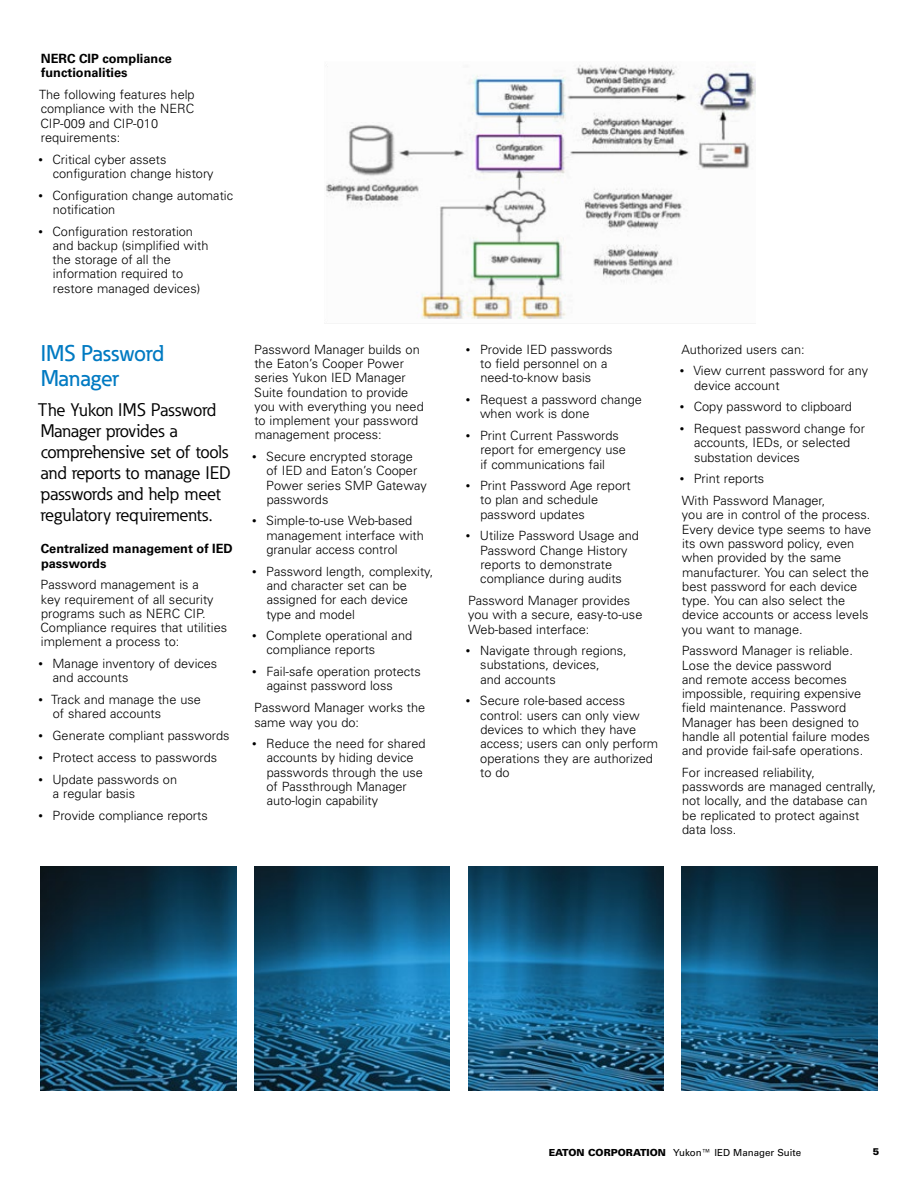
<style>
.page{position:relative;width:918px;height:1188px;background:#fff}
.page>*{position:absolute;margin:0;border:0;box-sizing:border-box;transform-origin:0 0}
.t1{font:500 22.5px/25.5px "Eaton";color:#007ac2}
.t2{font:18px/21px "Eaton";letter-spacing:-.01em;color:#000}
.t3{font:300 12.75px/14.2px "Univers";color:#000}
.t4{font:700 12.75px/14.2px "Univers LT Std";color:#000}
.t5{font:9.75px "Univers LT Std";color:#000}
.t6{font:900 9.75px "Univers LT Std";color:#000}
.s1{font-family:"Univers LT Std";font-size:9px}
.s2{font-weight:900}
</style>
<div class="page">
<img style="left:40px;top:866px;width:196px;height:224px">
<img style="left:254px;top:866px;width:196px;height:224px">
<img style="left:468px;top:866px;width:196px;height:224px">
<img style="left:682px;top:866px;width:196px;height:224px">
<img style="left:326px;top:64px;width:430px;height:255px">
<p class="t4" style="left:41px;top:52px;width:132px">NERC CIP compliance functionalities</p>
<p class="t3" style="left:39px;top:87px;width:157px">The following features help compliance with the NERC<br>CIP-009 and CIP-010 requirements:</p>
<p class="t3" style="left:53px;top:152px;width:162px;text-indent:-14px"><span class="s1">•</span> Critical cyber assets configuration change history</p>
<p class="t3" style="left:53px;top:188px;width:182px;text-indent:-14px"><span class="s1">•</span> Configuration change automatic notification</p>
<p class="t3" style="left:53px;top:224px;width:157px;text-indent:-14px"><span class="s1">•</span> Configuration restoration and backup (simplified with the storage of all the information required to restore managed devices)</p>
<h1 class="t1" style="left:41px;top:340px;width:125px">IMS Password<br>Manager</h1>
<h2 class="t2" style="left:38px;top:400px;width:195px">The Yukon IMS Password<br>Manager provides a comprehensive set of tools and reports to manage IED passwords and help meet regulatory requirements.</h2>
<p class="t4" style="left:41px;top:542px;width:193px">Centralized management of IED passwords</p>
<p class="t3" style="left:40px;top:577px;width:188px">Password management is a<br>key requirement of all security programs such as NERC CIP.<br>Compliance requires that utilities implement a process to:</p>
<p class="t3" style="left:53px;top:656px;width:166px;text-indent:-14px"><span class="s1">•</span> Manage inventory of devices and accounts</p>
<p class="t3" style="left:53px;top:692px;width:150px;text-indent:-14px"><span class="s1">•</span> Track and manage the use of shared accounts</p>
<p class="t3" style="left:38px;top:728px;width:193px"><span class="s1">•</span> Generate compliant passwords</p>
<p class="t3" style="left:38px;top:750px;width:180px"><span class="s1">•</span> Protect access to passwords</p>
<p class="t3" style="left:53px;top:772px;width:126px;text-indent:-14px"><span class="s1">•</span> Update passwords on a regular basis</p>
<p class="t3" style="left:38px;top:808px;width:171px"><span class="s1">•</span> Provide compliance reports</p>
<p class="t3" style="left:254px;top:342px;width:171px">Password Manager builds on the Eaton’s Cooper Power series Yukon IED Manager<br>Suite foundation to provide you with everything you need to implement your password management process:</p>
<p class="t3" style="left:266px;top:449px;width:162px;text-indent:-14px"><span class="s1">•</span> Secure encrypted storage of IED and Eaton’s Cooper<br>Power series SMP Gateway passwords</p>
<p class="t3" style="left:267px;top:513px;width:159px;text-indent:-14px"><span class="s1">•</span> Simple-to-use Web-based management interface with granular access control</p>
<p class="t3" style="left:266px;top:564px;width:169px;text-indent:-14px"><span class="s1">•</span> Password length, complexity, and character set can be assigned for each device type and model</p>
<p class="t3" style="left:267px;top:628px;width:147px;text-indent:-14px"><span class="s1">•</span> Complete operational and compliance reports</p>
<p class="t3" style="left:267px;top:664px;width:156px;text-indent:-14px"><span class="s1">•</span> Fail-safe operation protects against password loss</p>
<p class="t3" style="left:254px;top:700px;width:173px">Password Manager works the same way you do:</p>
<p class="t3" style="left:267px;top:736px;width:161px;text-indent:-14px"><span class="s1">•</span> Reduce the need for shared accounts by hiding device passwords through the use of Passthrough Manager auto-login capability</p>
<p class="t3" style="left:480px;top:342px;width:134px;text-indent:-14px"><span class="s1">•</span> Provide IED passwords to field personnel on a need-to-know basis</p>
<p class="t3" style="left:480px;top:392px;width:163px;text-indent:-14px"><span class="s1">•</span> Request a password change when work is done</p>
<p class="t3" style="left:480px;top:428px;width:147px;text-indent:-14px"><span class="s1">•</span> Print Current Passwords report for emergency use if communications fail</p>
<p class="t3" style="left:480px;top:478px;width:152px;text-indent:-14px"><span class="s1">•</span> Print Password Age report to plan and schedule password updates</p>
<p class="t3" style="left:480px;top:528px;width:160px;text-indent:-14px"><span class="s1">•</span> Utilize Password Usage and<br>Password Change History reports to demonstrate compliance during audits</p>
<p class="t3" style="left:468px;top:593px;width:176px">Password Manager provides you with a secure, easy-to-use<br>Web-based interface:</p>
<p class="t3" style="left:480px;top:643px;width:148px;text-indent:-14px"><span class="s1">•</span> Navigate through regions, substations, devices,<br>and accounts</p>
<p class="t3" style="left:480px;top:693px;width:180px;text-indent:-14px"><span class="s1">•</span> Secure role-based access control: users can only view devices to which they have access; users can only perform operations they are authorized to do</p>
<p class="t3" style="left:681px;top:342px;width:125px">Authorized users can:</p>
<p class="t3" style="left:694px;top:363px;width:175px;text-indent:-14px"><span class="s1">•</span> View current password for any device account</p>
<p class="t3" style="left:680px;top:399px;width:174px"><span class="s1">•</span> Copy password to clipboard</p>
<p class="t3" style="left:694px;top:421px;width:172px;text-indent:-14px"><span class="s1">•</span> Request password change for accounts, IEDs, or selected substation devices</p>
<p class="t3" style="left:680px;top:468px;width:147px;line-height:21.8px"><span class="s1">•</span> Print reports<br>With Password Manager,</p>
<p class="t3" style="left:682px;top:507px;width:191px">you are in control of the process.<br>Every device type seems to have its own password policy, even when provided by the same manufacturer. You can select the best password for each device type. You can also select the device accounts or access levels you want to manage.</p>
<p class="t3" style="left:682px;top:643px;width:190px">Password Manager is reliable.<br>Lose the device password<br>and remote access becomes impossible, requiring expensive field maintenance. Password<br>Manager has been designed to handle all potential failure modes and provide fail-safe operations.</p>
<p class="t3" style="left:682px;top:765px;width:196px">For increased reliability, passwords are managed centrally, not locally, and the database can be replicated to protect against data loss.</p>
<p class="t5" style="left:549px;top:1146px;width:254px"><span class="s2">EATON CORPORATION</span> Yukon™ IED Manager Suite</p>
<p class="t6" style="left:873px;top:1146px;width:8px">5</p>
</div>
